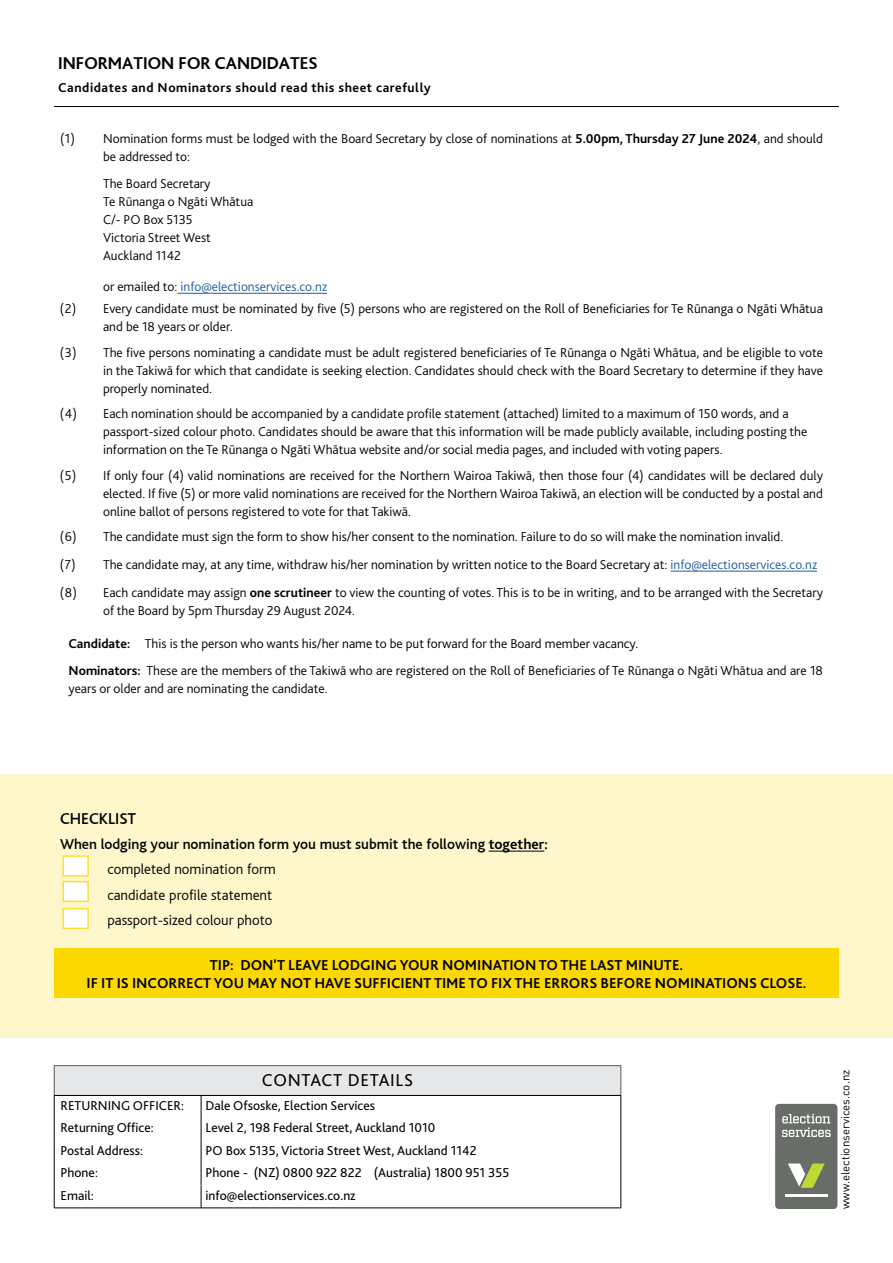
<style>
.page{position:relative;width:893px;height:1263px;background:#fff}
.page>*{position:absolute;margin:0;border:0;box-sizing:border-box;transform-origin:0 0}
.t1{font:18px "Bliss Bold Normal";color:#000}
.t2{font:18px "Bliss";letter-spacing:.04em;color:#000}
.t3{font:16.5px "Bliss Medium Normal";color:#000}
.t4{font:700 15px/18px "Bliss";color:#000;text-align:center}
.t5{font:15px/25.5px "Bliss Light Normal";color:#000}
.t6{font:15px "Bliss Medium Normal";color:#000}
.t7{font:300 13.5px/18px "Bliss";color:#000}
.t8{font:13.5px "Bliss";color:#000}
.t9{font:700 13.5px "Bliss";letter-spacing:.04em;color:#000}
.t10{font:11.55px "DIN Pro";color:#000}
.s1{font-weight:700}
.s2{color:#215e9e}
.s3{font-family:"Bliss";font-weight:700}
</style>
<div class="page">
<div style="left:0;top:774px;width:893px;height:263px;background:#fef7cc"></div>
<div style="left:54px;top:1066px;width:567px;height:29px;background:#e6e7e8"></div>
<hr style="left:54px;top:1065px;width:147px;height:1px;background:#58595b">
<hr style="left:201px;top:1065px;width:420px;height:1px;background:#58595b">
<hr style="left:54px;top:1095px;width:147px;height:1px;background:#000">
<hr style="left:201px;top:1095px;width:420px;height:1px;background:#000">
<svg style="left:54px;top:1066px;width:1px;height:141px"></svg>
<svg style="left:201px;top:1095px;width:1px;height:112px"></svg>
<svg style="left:621px;top:1066px;width:1px;height:142px"></svg>
<hr style="left:54px;top:1207px;width:147px;height:1px;background:#000">
<hr style="left:201px;top:1207px;width:420px;height:1px;background:#000">
<hr style="left:489px;top:851px;width:55px;height:1px;background:#000">
<div style="left:63px;top:855px;width:26px;height:22px;background:#fff;border:2px solid #fce033"></div>
<div style="left:63px;top:881px;width:26px;height:21px;background:#fff;border:2px solid #fce033"></div>
<div style="left:63px;top:908px;width:26px;height:21px;background:#fff;border:2px solid #fce033"></div>
<hr style="left:54px;top:106px;width:785px;height:1px;background:#000">
<div style="left:54px;top:948px;width:785px;height:50px;background:#fbd800"></div>
<div style="left:775px;top:1104px;width:62px;height:105px;background:#686d67;border-radius:4px"></div>
<svg style="left:782px;top:1114px;width:49px;height:23px"></svg>
<hr style="left:785px;top:1194px;width:42px;height:3px;background:#fff">
<svg style="left:788px;top:1163px;width:37px;height:25px"></svg>
<hr style="left:177px;top:293px;width:150px;height:1px;background:#215e9e">
<hr style="left:670px;top:571px;width:147px;height:1px;background:#215e9e">
<h1 class="t1" style="left:58px;top:54px;width:261px">INFORMATION FOR CANDIDATES</h1>
<p class="t9" style="left:58px;top:79px;width:374px">Candidates and Nominators should read this sheet carefully</p>
<p class="t7" style="left:103px;top:129px;width:721px;text-indent:-43px">(1) Nomination forms must be lodged with the Board Secretary by close of nominations at <span class="s1">5.00pm, Thursday 27 June 2024</span>, and should be addressed to:</p>
<p class="t7" style="left:103px;top:174px;width:152px">The Board Secretary<br>Te Rūnanga o Ngāti Whātua<br>C/- PO Box 5135<br>Victoria Street West<br>Auckland 1142</p>
<p class="t7" style="left:60px;top:276px;width:764px;line-height:22.2px;text-indent:43px">or emailed to: <span class="s2">info@electionservices.co.nz<br></span>(2) Every candidate must be nominated by five (5) persons who are registered on the Roll of Beneficiaries for Te Rūnanga o Ngāti Whātua</p>
<p class="t7" style="left:60px;top:314px;width:764px;line-height:25.2px;text-indent:43px">and be 18 years or older.<br>(3) The five persons nominating a candidate must be adult registered beneficiaries of Te Rūnanga o Ngāti Whātua, and be eligible to vote</p>
<p class="t7" style="left:103px;top:361px;width:721px">in the Takiwā for which that candidate is seeking election. Candidates should check with the Board Secretary to determine if they have properly nominated.</p>
<p class="t7" style="left:103px;top:405px;width:706px;text-indent:-43px">(4) Each nomination should be accompanied by a candidate profile statement (attached) limited to a maximum of 150 words, and a passport-sized colour photo. Candidates should be aware that this information will be made publicly available, including posting the information on the Te Rūnanga o Ngāti Whātua website and/or social media pages, and included with voting papers.</p>
<p class="t7" style="left:103px;top:466px;width:721px;text-align:justify;text-indent:-43px">(5) If only four (4) valid nominations are received for the Northern Wairoa Takiwā, then those four (4) candidates will be declared duly elected. If five (5) or more valid nominations are received for the Northern Wairoa Takiwā, an election will be conducted by a postal and online ballot of persons registered to vote for that Takiwā.</p>
<p class="t7" style="left:60px;top:522px;width:764px;line-height:28px">(6) The candidate must sign the form to show his/her consent to the nomination. Failure to do so will make the nomination invalid.<br>(7) The candidate may, at any time, withdraw his/her nomination by written notice to the Board Secretary at: <span class="s2">info@electionservices.co.nz </span>(8) Each candidate may assign <span class="s1">one scrutineer</span> to view the counting of votes. This is to be in writing, and to be arranged with the Secretary</p>
<p class="t7" style="left:103px;top:601px;width:254px">of the Board by 5pm Thursday 29 August 2024.</p>
<p class="t7" style="left:68px;top:630px;width:756px;line-height:26.5px"><span class="s1">Candidate:</span> This is the person who wants his/her name to be put forward for the Board member vacancy.<br><span class="s1">Nominators:</span> These are the members of the Takiwā who are registered on the Roll of Beneficiaries of Te Rūnanga o Ngāti Whātua and are 18</p>
<p class="t7" style="left:68px;top:679px;width:261px">years or older and are nominating the candidate.</p>
<p class="t3" style="left:60px;top:810px;width:78px">CHECKLIST</p>
<p class="t6" style="left:60px;top:836px;width:489px">When lodging your nomination form you must submit the following <span class="s3">together</span>:</p>
<p class="t5" style="left:107px;top:857px;width:170px">completed nomination form candidate profile statement passport-sized colour photo</p>
<p class="t4" style="left:87px;top:956px;width:721px">TIP: DON'T LEAVE LODGING YOUR NOMINATION TO THE LAST MINUTE.<br>IF IT IS INCORRECT YOU MAY NOT HAVE SUFFICIENT TIME TO FIX THE ERRORS BEFORE NOMINATIONS CLOSE.</p>
<h1 class="t2" style="left:262px;top:1068px;width:153px">CONTACT DETAILS</h1>
<p class="t8" style="left:61px;top:1097px;width:125px">RETURNING OFFICER:</p>
<p class="t8" style="left:206px;top:1097px;width:171px">Dale Ofsoske, Election Services</p>
<p class="t8" style="left:61px;top:1119px;width:95px">Returning Office:</p>
<p class="t8" style="left:206px;top:1119px;width:231px">Level 2, 198 Federal Street, Auckland 1010</p>
<p class="t8" style="left:61px;top:1142px;width:84px">Postal Address:</p>
<p class="t8" style="left:206px;top:1142px;width:273px">PO Box 5135, Victoria Street West, Auckland 1142</p>
<p class="t8" style="left:61px;top:1164px;width:39px">Phone:</p>
<p class="t8" style="left:206px;top:1164px;width:305px">Phone - (NZ) 0800 922 822 (Australia) 1800 951 355</p>
<p class="t8" style="left:61px;top:1187px;width:35px">Email:</p>
<p class="t8" style="left:206px;top:1187px;width:152px">info@electionservices.co.nz</p>
<p class="t10" style="left:836px;top:1209px;width:141px;rotate:-90deg">www.electionservices.co.nz</p>
</div>
